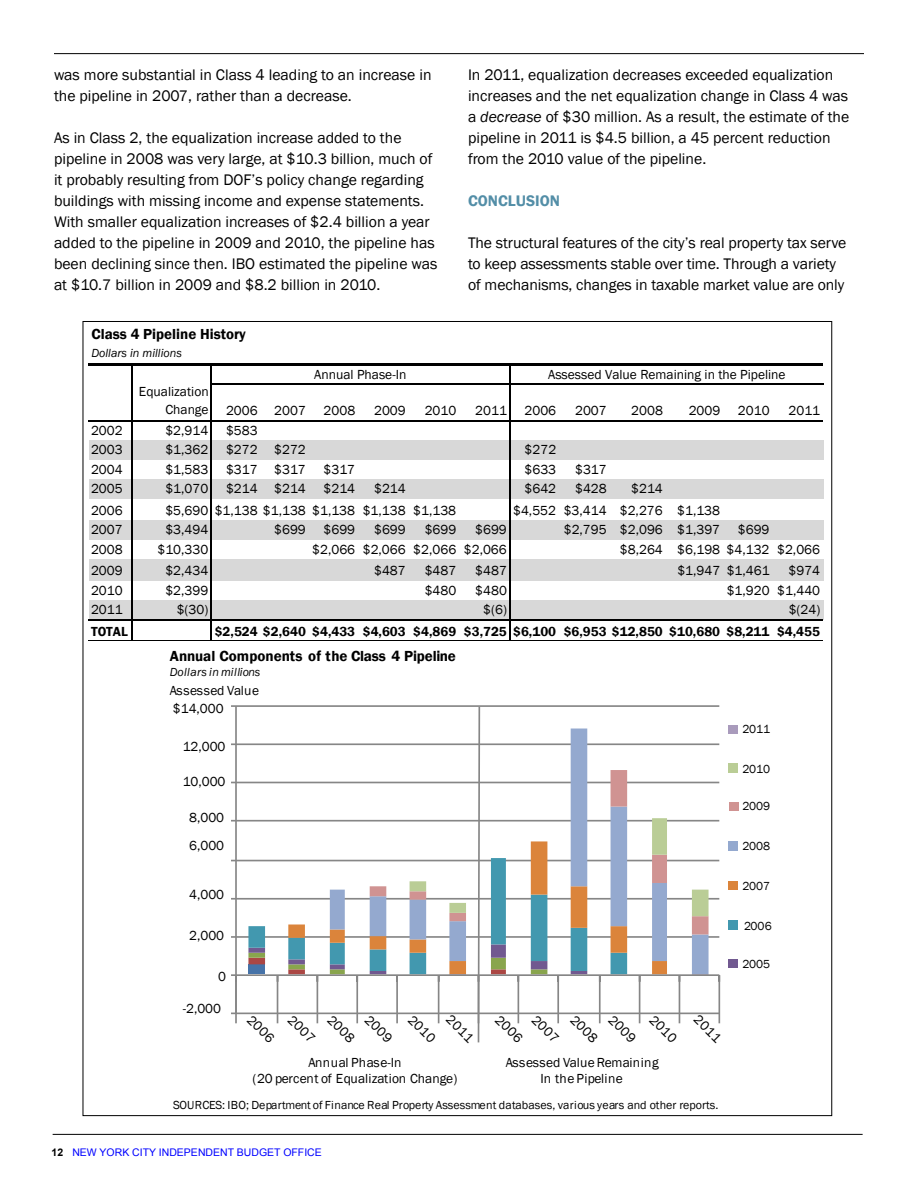
<style>
.page{position:relative;width:918px;height:1188px;background:#fff}
.page>*{position:absolute;margin:0;border:0;box-sizing:border-box;transform-origin:0 0}
.t1{font:15.75px/21px "Franklin Gothic";color:#000}
.t2{font:600 15.75px "Franklin Gothic";color:#538ea7}
.t3{font:600 15px "Franklin Gothic";letter-spacing:-.005em;color:#010101}
.t4{font:600 15px "Franklin Gothic";color:#000}
.t5{font:13.5px/18.3px "Franklin Gothic";color:#000;text-align:right}
.t6{font:13.5px/16.2px "Franklin Gothic";color:#010101;text-align:center}
.t7{font:600 13.5px "Franklin Gothic";color:#000}
.t8{font:13.5px/16.2px "Franklin Gothic";letter-spacing:.02em;color:#010101;text-align:center}
.t9{font:12px "Franklin Gothic";color:#010101}
.t10{font:italic 12px "Franklin Gothic";letter-spacing:.025em;color:#010101}
.t11{font:italic 12px "Franklin Gothic";color:#000}
.t12{font:10.5px "Arial";color:#00f}
.s1{font-style:italic}
.s2{font-weight:700;color:#000}
</style>
<div class="page">
<hr style="left:53px;top:1134px;width:810px;height:1px;background:#000">
<hr style="left:54px;top:53px;width:810px;height:1px;background:#000">
<svg style="left:231px;top:705px;width:508px;height:319px"></svg>
<svg style="left:248px;top:705px;width:461px;height:338px"></svg>
<div style="left:89px;top:441px;width:734px;height:19px;background:#d8d8d8"></div>
<div style="left:89px;top:479px;width:734px;height:20px;background:#d8d8d8"></div>
<div style="left:89px;top:520px;width:734px;height:20px;background:#d8d8d8"></div>
<div style="left:89px;top:559px;width:734px;height:22px;background:#d8d8d8"></div>
<div style="left:89px;top:600px;width:734px;height:20px;background:#d8d8d8"></div>
<hr style="left:131px;top:366px;width:2px;height:275px;background:#000">
<hr style="left:210px;top:366px;width:2px;height:275px;background:#000">
<hr style="left:509px;top:366px;width:1px;height:275px;background:#000">
<hr style="left:88px;top:364px;width:735px;height:2px;background:#000">
<hr style="left:212px;top:384px;width:611px;height:1px;background:#000">
<hr style="left:88px;top:420px;width:735px;height:2px;background:#000">
<hr style="left:88px;top:619px;width:735px;height:2px;background:#000">
<hr style="left:88px;top:641px;width:735px;height:1px;background:#000">
<p class="t1" style="left:54px;top:65px;width:379px">was more substantial in Class 4 leading to an increase in the pipeline in 2007, rather than a decrease.</p>
<p class="t1" style="left:54px;top:128px;width:385px">As in Class 2, the equalization increase added to the pipeline in 2008 was very large, at $10.3 billion, much of it probably resulting from DOF’s policy change regarding buildings with missing income and expense statements.<br>With smaller equalization increases of $2.4 billion a year added to the pipeline in 2009 and 2010, the pipeline has been declining since then. IBO estimated the pipeline was at $10.7 billion in 2009 and $8.2 billion in 2010.</p>
<p class="t4" style="left:91px;top:325px;width:156px">Class 4 Pipeline History</p>
<p class="t11" style="left:91px;top:345px;width:92px">Dollars in millions</p>
<p class="t1" style="left:468px;top:65px;width:383px">In 2011, equalization decreases exceeded equalization increases and the net equalization change in Class 4 was a <span class="s1">decrease</span> of $30 million. As a result, the estimate of the pipeline in 2011 is $4.5 billion, a 45 percent reduction from the 2010 value of the pipeline.</p>
<p class="t2" style="left:468px;top:191px;width:94px">CONCLUSION</p>
<p class="t1" style="left:468px;top:233px;width:380px">The structural features of the city’s real property tax serve to keep assessments stable over time. Through a variety of mechanisms, changes in taxable market value are only</p>
<p class="t5" style="left:139px;top:383px;width:71px">Equalization<br>Change</p>
<p class="t5" style="left:314px;top:365px;width:94px">Annual Phase-In</p>
<p class="t5" style="left:548px;top:365px;width:239px">Assessed Value Remaining in the Pipeline</p>
<p class="t5" style="left:226px;top:402px;width:81px">2006 2007</p>
<p class="t5" style="left:324px;top:402px;width:33px">2008</p>
<p class="t5" style="left:374px;top:402px;width:33px">2009</p>
<p class="t5" style="left:425px;top:402px;width:33px">2010</p>
<p class="t5" style="left:475px;top:402px;width:33px">2011</p>
<p class="t5" style="left:525px;top:402px;width:33px">2006</p>
<p class="t5" style="left:575px;top:402px;width:33px">2007</p>
<p class="t5" style="left:631px;top:402px;width:33px">2008</p>
<p class="t5" style="left:689px;top:402px;width:33px">2009</p>
<p class="t5" style="left:738px;top:402px;width:33px">2010</p>
<p class="t5" style="left:789px;top:402px;width:33px">2011</p>
<p class="t5" style="left:91px;top:421px;width:33px">2002</p>
<p class="t5" style="left:165px;top:421px;width:44px">$2,914</p>
<p class="t5" style="left:226px;top:421px;width:33px">$583</p>
<p class="t5" style="left:91px;top:441px;width:33px">2003</p>
<p class="t5" style="left:165px;top:441px;width:44px">$1,362</p>
<p class="t5" style="left:226px;top:441px;width:81px">$272 $272</p>
<p class="t5" style="left:525px;top:441px;width:33px">$272</p>
<p class="t5" style="left:91px;top:460px;width:33px">2004</p>
<p class="t5" style="left:165px;top:460px;width:44px">$1,583</p>
<p class="t5" style="left:226px;top:460px;width:81px">$317 $317</p>
<p class="t5" style="left:324px;top:460px;width:33px">$317</p>
<p class="t5" style="left:525px;top:460px;width:33px">$633</p>
<p class="t5" style="left:575px;top:460px;width:33px">$317</p>
<p class="t5" style="left:91px;top:480px;width:33px">2005</p>
<p class="t5" style="left:165px;top:480px;width:44px">$1,070</p>
<p class="t5" style="left:226px;top:480px;width:81px">$214 $214</p>
<p class="t5" style="left:324px;top:480px;width:33px">$214</p>
<p class="t5" style="left:374px;top:480px;width:33px">$214</p>
<p class="t5" style="left:525px;top:480px;width:33px">$642</p>
<p class="t5" style="left:575px;top:480px;width:33px">$428</p>
<p class="t5" style="left:631px;top:480px;width:33px">$214</p>
<p class="t5" style="left:91px;top:501px;width:33px">2006</p>
<p class="t5" style="left:165px;top:501px;width:292px">$5,690 $1,138 $1,138 $1,138 $1,138 $1,138</p>
<p class="t5" style="left:513px;top:501px;width:208px">$4,552 $3,414 $2,276 $1,138</p>
<p class="t5" style="left:91px;top:521px;width:33px">2007</p>
<p class="t5" style="left:165px;top:521px;width:44px">$3,494</p>
<p class="t5" style="left:274px;top:521px;width:33px">$699</p>
<p class="t5" style="left:324px;top:521px;width:33px">$699</p>
<p class="t5" style="left:374px;top:521px;width:33px">$699</p>
<p class="t5" style="left:425px;top:521px;width:33px">$699</p>
<p class="t5" style="left:475px;top:521px;width:33px">$699</p>
<p class="t5" style="left:564px;top:521px;width:158px">$2,795 $2,096 $1,397</p>
<p class="t5" style="left:738px;top:521px;width:33px">$699</p>
<p class="t5" style="left:91px;top:540px;width:33px">2008</p>
<p class="t5" style="left:157px;top:540px;width:52px">$10,330</p>
<p class="t5" style="left:312px;top:540px;width:196px">$2,066 $2,066 $2,066 $2,066</p>
<p class="t5" style="left:620px;top:540px;width:202px">$8,264 $6,198 $4,132 $2,066</p>
<p class="t5" style="left:91px;top:562px;width:33px">2009</p>
<p class="t5" style="left:165px;top:562px;width:44px">$2,434</p>
<p class="t5" style="left:374px;top:562px;width:33px">$487</p>
<p class="t5" style="left:425px;top:562px;width:33px">$487</p>
<p class="t5" style="left:475px;top:562px;width:33px">$487</p>
<p class="t5" style="left:677px;top:562px;width:94px">$1,947 $1,461</p>
<p class="t5" style="left:789px;top:562px;width:33px">$974</p>
<p class="t5" style="left:91px;top:581px;width:33px">2010</p>
<p class="t5" style="left:165px;top:581px;width:44px">$2,399</p>
<p class="t5" style="left:425px;top:581px;width:33px">$480</p>
<p class="t5" style="left:475px;top:581px;width:33px">$480</p>
<p class="t5" style="left:727px;top:581px;width:95px">$1,920 $1,440</p>
<p class="t5" style="left:91px;top:601px;width:33px">2011</p>
<p class="t5" style="left:177px;top:601px;width:33px">$(30)</p>
<p class="t5" style="left:483px;top:601px;width:25px">$(6)</p>
<p class="t5" style="left:789px;top:601px;width:33px">$(24)</p>
<p class="t7" style="left:91px;top:623px;width:38px">TOTAL</p>
<p class="t7" style="left:215px;top:623px;width:607px">$2,524 $2,640 $4,433 $4,603 $4,869 $3,725 $6,100 $6,953 $12,850 $10,680 $8,211 $4,455</p>
<p class="t3" style="left:170px;top:647px;width:288px">Annual Components of the Class 4 Pipeline</p>
<p class="t10" style="left:170px;top:664px;width:92px">Dollars in millions</p>
<p class="t8" style="left:170px;top:683px;width:91px">Assessed Value</p>
<p class="t6" style="left:173px;top:700px;width:52px">$14,000</p>
<p class="t6" style="left:183px;top:739px;width:44px">12,000</p>
<p class="t6" style="left:183px;top:773px;width:44px">10,000</p>
<p class="t6" style="left:189px;top:810px;width:36px">8,000</p>
<p class="t6" style="left:189px;top:838px;width:36px">6,000</p>
<p class="t6" style="left:189px;top:887px;width:36px">4,000</p>
<p class="t6" style="left:189px;top:928px;width:36px">2,000</p>
<p class="t6" style="left:218px;top:969px;width:9px">0</p>
<p class="t6" style="left:183px;top:1001px;width:40px">-2,000</p>
<p class="t6" style="left:454px;top:1012px;width:34px;rotate:45deg">2011</p>
<p class="t6" style="left:702px;top:1012px;width:34px;rotate:45deg">2011</p>
<p class="t6" style="left:416px;top:1012px;width:34px;rotate:45deg">2010</p>
<p class="t6" style="left:657px;top:1012px;width:34px;rotate:45deg">2010</p>
<p class="t6" style="left:373px;top:1012px;width:34px;rotate:45deg">2009</p>
<p class="t6" style="left:616px;top:1012px;width:34px;rotate:45deg">2009</p>
<p class="t6" style="left:335px;top:1012px;width:34px;rotate:45deg">2008</p>
<p class="t6" style="left:578px;top:1012px;width:34px;rotate:45deg">2008</p>
<p class="t6" style="left:296px;top:1012px;width:34px;rotate:45deg">2007</p>
<p class="t6" style="left:539px;top:1012px;width:34px;rotate:45deg">2007</p>
<p class="t6" style="left:255px;top:1012px;width:34px;rotate:45deg">2006</p>
<p class="t6" style="left:503px;top:1012px;width:34px;rotate:45deg">2006</p>
<p class="t6" style="left:253px;top:1055px;width:206px">Annual Phase-In<br>(20 percent of Equalization Change)</p>
<p class="t8" style="left:506px;top:1055px;width:154px">Assessed ValueRemaining<br>In the Pipeline</p>
<p class="t9" style="left:173px;top:1098px;width:547px">SOURCES: IBO; Department of Finance Real Property Assessment databases, various years and other reports.</p>
<p class="t12" style="left:52px;top:1145px;width:272px"><span class="s2">12</span> NEW YORK CITY INDEPENDENT BUDGET OFFICE</p>
<p class="t9" style="left:743px;top:722px;width:29px">2011</p>
<p class="t9" style="left:743px;top:762px;width:29px">2010</p>
<p class="t9" style="left:743px;top:799px;width:29px">2009</p>
<p class="t9" style="left:743px;top:839px;width:29px">2008</p>
<p class="t9" style="left:743px;top:878px;width:29px">2007</p>
<p class="t9" style="left:744px;top:919px;width:29px">2006</p>
<p class="t9" style="left:743px;top:956px;width:29px">2005</p>
</div>
